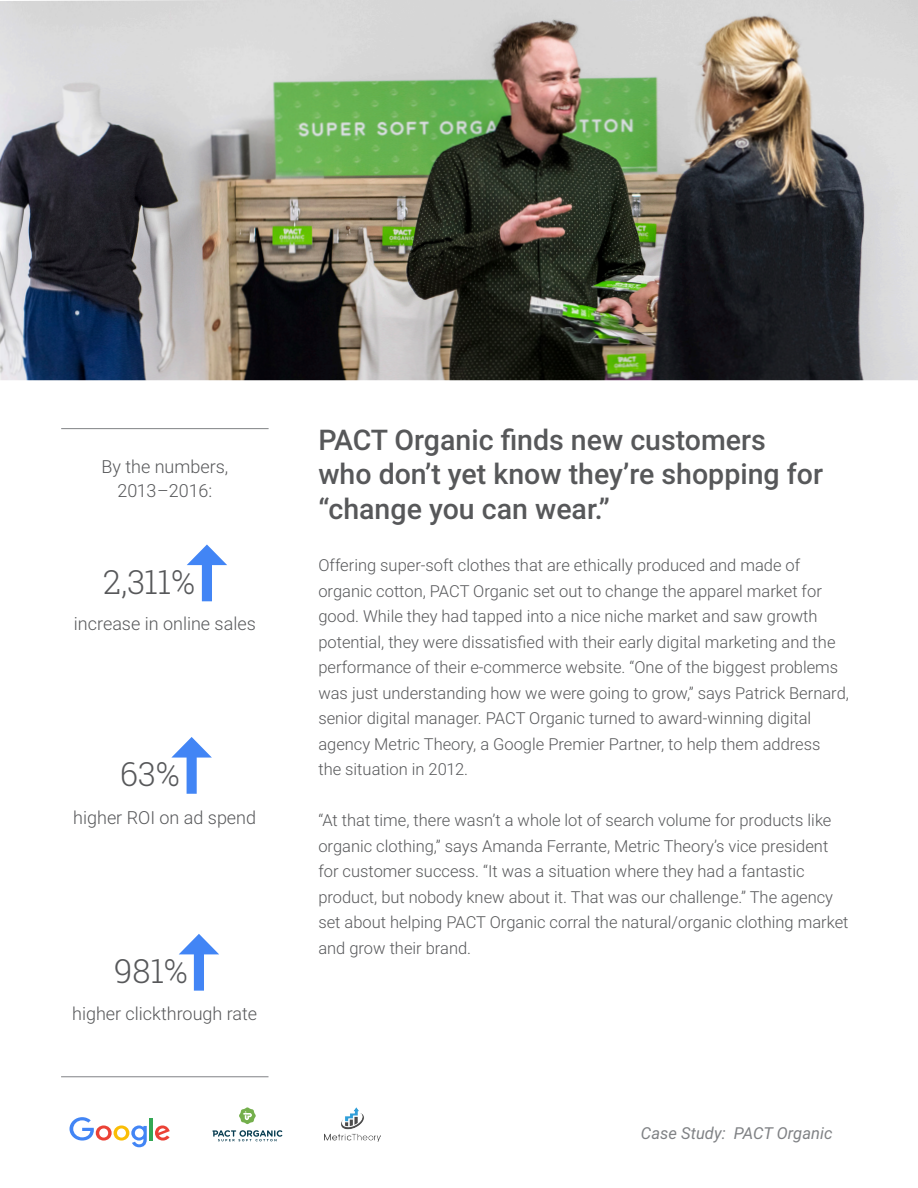
<style>
.page{position:relative;width:918px;height:1188px;background:#fff}
.page>*{position:absolute;margin:0;border:0;box-sizing:border-box;transform-origin:0 0}
.t1{font:300 33px "Roboto Slab";color:#57585a}
.t2{font:500 28.5px/34.5px "Roboto";color:#57585a}
.t3{font:300 18px "Roboto";color:#57585a}
.t4{font:300 16.5px/25.5px "Roboto";color:#57585a}
.t5{font:italic 16.5px "Roboto";color:#808285}
</style>
<div class="page">
<svg style="left:70px;top:1117px;width:77px;height:30px"></svg>
<hr style="left:149px;top:1118px;width:4px;height:22px;background:#33a854">
<svg style="left:155px;top:1125px;width:15px;height:16px"></svg>
<svg style="left:212px;top:1130px;width:70px;height:11px"></svg>
<svg style="left:239px;top:1107px;width:17px;height:17px"></svg>
<img style="left:325px;top:1107px;width:56px;height:34px">
<hr style="left:61px;top:428px;width:208px;height:1px;background:#808285">
<hr style="left:61px;top:1076px;width:208px;height:1px;background:#808285">
<img style="left:0;top:0;width:918px;height:380px">
<svg style="left:179px;top:934px;width:40px;height:57px"></svg>
<svg style="left:187px;top:544px;width:40px;height:57px"></svg>
<svg style="left:171px;top:737px;width:41px;height:57px"></svg>
<p class="t3" style="left:101px;top:454px;width:128px">By the numbers,</p>
<p class="t3" style="left:117px;top:478px;width:96px">2013–2016:</p>
<p class="t1" style="left:103px;top:559px;width:93px">2,311%</p>
<p class="t3" style="left:74px;top:611px;width:183px">increase in online sales</p>
<p class="t1" style="left:120px;top:751px;width:61px">63%</p>
<p class="t3" style="left:73px;top:805px;width:184px">higher ROI on ad spend</p>
<p class="t1" style="left:114px;top:948px;width:75px">981%</p>
<p class="t3" style="left:72px;top:1001px;width:187px">higher clickthrough rate</p>
<p class="t2" style="left:318px;top:421px;width:506px">PACT Organic finds new customers who don’t yet know they’re shopping for “change you can wear.”</p>
<p class="t4" style="left:318px;top:552px;width:532px">Offering super-soft clothes that are ethically produced and made of organic cotton, PACT Organic set out to change the apparel market for good. While they had tapped into a nice niche market and saw growth potential, they were dissatisfied with their early digital marketing and the performance of their e-commerce website. “One of the biggest problems was just understanding how we were going to grow,” says Patrick Bernard, senior digital manager. PACT Organic turned to award-winning digital agency Metric Theory, a Google Premier Partner, to help them address<br>the situation in 2012.</p>
<p class="t4" style="left:318px;top:807px;width:532px">“At that time, there wasn’t a whole lot of search volume for products like organic clothing,” says Amanda Ferrante, Metric Theory’s vice president for customer success. “It was a situation where they had a fantastic product, but nobody knew about it. That was our challenge.” The agency set about helping PACT Organic corral the natural/organic clothing market and grow their brand.</p>
<p class="t5" style="left:641px;top:1121px;width:193px">Case Study: PACT Organic</p>
</div>
